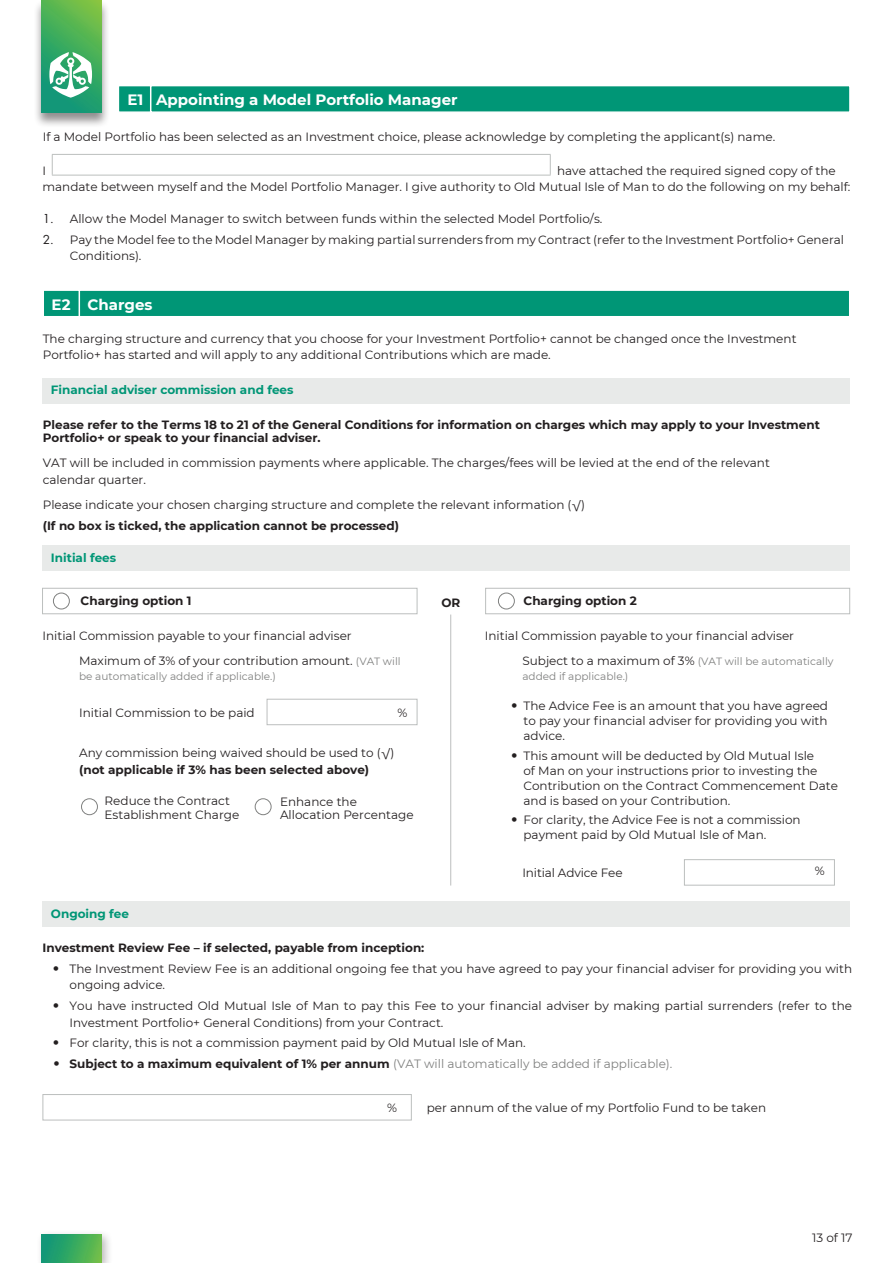
<style>
.page{position:relative;width:893px;height:1263px;background:#fff}
.page>*{position:absolute;margin:0;border:0;box-sizing:border-box;transform-origin:0 0}
.t1{font:700 15px "Montserrat";color:#fff}
.t2{font:12px/16.5px "Montserrat";color:#231f20}
.t3{font:700 12px/13.5px "Montserrat";color:#231f20}
.t4{font:12px "Montserrat";color:#808180}
.t5{font:700 12px "Montserrat";color:#009676}
.t6{font:10.5px/15px "Montserrat";color:#808180}
.s1{font-family:"Futura Std"}
.s2{font-size:10.5px;color:#808180}
.s3{font-size:12px;color:#231f20}
.s4{font-family:"Futura Std";font-weight:700;color:#231f20}
.s5{font-weight:700;color:#231f20}
</style>
<div class="page">
<div style="left:33px;top:0;width:77px;height:128px;background:#231f20;opacity:.5"></div>
<svg style="left:41px;top:0;width:61px;height:113px;background:#42ac5d"></svg>
<svg style="left:49px;top:52px;width:43px;height:46px"></svg>
<div style="left:36px;top:1230px;width:77px;height:33px;background:#231f20;opacity:.3"></div>
<div style="left:41px;top:1235px;width:61px;height:28px;background:linear-gradient(to right,#07947a,#69be49)"></div>
<svg style="left:119px;top:86px;width:731px;height:26px;background:#09997b"></svg>
<div style="left:43px;top:378px;width:807px;height:25px;background:#e8eae9"></div>
<div style="left:44px;top:290px;width:805px;height:26px;background:#009676"></div>
<hr style="left:52px;top:154px;width:499px;height:1px;background:#bcbfbe">
<hr style="left:52px;top:175px;width:499px;height:1px;background:#bcbfbe">
<svg style="left:52px;top:155px;width:1px;height:20px"></svg>
<svg style="left:550px;top:155px;width:1px;height:20px"></svg>
<div style="left:43px;top:546px;width:807px;height:25px;background:#e8eae9"></div>
<div style="left:43px;top:901px;width:807px;height:26px;background:#e8eae9"></div>
<div style="left:42px;top:588px;width:375px;height:26px;border:1px solid #bcbfbe"></div>
<div style="left:485px;top:588px;width:365px;height:26px;border:1px solid #bcbfbe"></div>
<div style="left:53px;top:593px;width:17px;height:16px;border:1px solid #808180;border-radius:50%"></div>
<div style="left:81px;top:798px;width:17px;height:17px;border:1px solid #808180;border-radius:50%"></div>
<div style="left:255px;top:798px;width:16px;height:17px;border:1px solid #808180;border-radius:50%"></div>
<div style="left:498px;top:593px;width:17px;height:16px;border:1px solid #808180;border-radius:50%"></div>
<div style="left:267px;top:699px;width:150px;height:26px;border:1px solid #bcbfbe"></div>
<div style="left:684px;top:859px;width:151px;height:26px;border:1px solid #bcbfbe"></div>
<div style="left:43px;top:1094px;width:369px;height:26px;border:1px solid #bcbfbe"></div>
<hr style="left:450px;top:614px;width:1px;height:271px;background:#bcbfbe">
<p class="t1" style="left:127px;top:89px;width:332px">E1 Appointing a Model Portfolio Manager</p>
<p class="t2" style="left:43px;top:128px;width:734px">If a Model Portfolio has been selected as an Investment choice, please acknowledge by completing the applicant(s) name.</p>
<p class="t2" style="left:43px;top:162px;width:5px">I</p>
<p class="t2" style="left:43px;top:162px;width:809px;text-indent:515px">have attached the required signed copy of the mandate between myself and the Model Portfolio Manager. I give authority to Old Mutual Isle of Man to do the following on my behalf:</p>
<p class="t2" style="left:43px;top:210px;width:561px"><span class="s1">1.</span> Allow the Model Manager to switch between funds within the selected Model Portfolio/s.</p>
<p class="t2" style="left:70px;top:231px;width:776px;text-indent:-27px"><span class="s1">2.</span> Pay the Model fee to the Model Manager by making partial surrenders from my Contract (refer to the Investment Portfolio+ General<br>Conditions).</p>
<p class="t1" style="left:52px;top:293px;width:102px">E2 Charges</p>
<p class="t2" style="left:43px;top:330px;width:755px">The charging structure and currency that you choose for your Investment Portfolio+ cannot be changed once the Investment<br>Portfolio+ has started and will apply to any additional Contributions which are made.</p>
<p class="t5" style="left:51px;top:381px;width:244px">Financial adviser commission and fees</p>
<p class="t3" style="left:43px;top:417px;width:779px">Please refer to the Terms 18 to 21 of the General Conditions for information on charges which may apply to your Investment<br>Portfolio+ or speak to your financial adviser.</p>
<p class="t2" style="left:43px;top:454px;width:729px">VAT will be included in commission payments where applicable. The charges/fees will be levied at the end of the relevant calendar quarter.</p>
<p class="t2" style="left:43px;top:496px;width:544px">Please indicate your chosen charging structure and complete the relevant information (√)</p>
<p class="t3" style="left:43px;top:518px;width:358px">(If no box is ticked, the application cannot be processed)</p>
<p class="t5" style="left:51px;top:549px;width:67px">Initial fees</p>
<p class="t3" style="left:81px;top:593px;width:112px">Charging option 1</p>
<p class="t3" style="left:524px;top:593px;width:115px">Charging option 2</p>
<p class="t3" style="left:441px;top:595px;width:20px">OR</p>
<p class="t2" style="left:43px;top:627px;width:311px">Initial Commission payable to your financial adviser</p>
<p class="t2" style="left:79px;top:652px;width:323px">Maximum of 3% of your contribution amount. <span class="s2">(VAT will</span></p>
<p class="t6" style="left:79px;top:668px;width:198px">be automatically added if applicable.)</p>
<p class="t2" style="left:79px;top:704px;width:177px">Initial Commission to be paid</p>
<p class="t2" style="left:397px;top:704px;width:11px">%</p>
<p class="t2" style="left:79px;top:743px;width:317px">Any commission being waived should be used to (√)</p>
<p class="t3" style="left:79px;top:763px;width:292px">(not applicable if 3% has been selected above)</p>
<p class="t2" style="left:105px;top:792px;width:136px;line-height:14.7px">Reduce the Contract<br>Establishment Charge</p>
<p class="t2" style="left:280px;top:794px;width:135px;line-height:13.5px">Enhance the<br>Allocation Percentage</p>
<p class="t5" style="left:51px;top:905px;width:80px">Ongoing fee</p>
<p class="t2" style="left:485px;top:627px;width:311px">Initial Commission payable to your financial adviser</p>
<p class="t6" style="left:522px;top:653px;width:313px"><span class="s3">Subject to a maximum of 3%</span> (VAT will be automatically added if applicable.)</p>
<p class="t2" style="left:523px;top:698px;width:306px;line-height:15px;text-align:justify;text-indent:-13px"><span class="s1">•</span> The Advice Fee is an amount that you have agreed to pay your financial adviser for providing you with advice.</p>
<p class="t2" style="left:523px;top:747px;width:316px;line-height:15px;text-indent:-13px"><span class="s1">•</span> This amount will be deducted by Old Mutual Isle<br>of Man on your instructions prior to investing the Contribution on the Contract Commencement Date and is based on your Contribution.</p>
<p class="t2" style="left:523px;top:812px;width:279px;line-height:15px;text-indent:-13px"><span class="s1">•</span> For clarity, the Advice Fee is not a commission payment paid by Old Mutual Isle of Man.</p>
<p class="t2" style="left:522px;top:864px;width:102px">Initial Advice Fee</p>
<p class="t2" style="left:815px;top:862px;width:11px">%</p>
<p class="t3" style="left:43px;top:940px;width:383px">Investment Review Fee – if selected, payable from inception:</p>
<p class="t2" style="left:70px;top:960px;width:784px;text-indent:-17px"><span class="s1">•</span> The Investment Review Fee is an additional ongoing fee that you have agreed to pay your financial adviser for providing you with ongoing advice.</p>
<p class="t2" style="left:70px;top:997px;width:784px;text-indent:-17px"><span class="s1">•</span> You have instructed Old Mutual Isle of Man to pay this Fee to your financial adviser by making partial surrenders (refer to the<br>Investment Portfolio+ General Conditions) from your Contract.</p>
<p class="t2" style="left:53px;top:1034px;width:475px"><span class="s1">•</span> For clarity, this is not a commission payment paid by Old Mutual Isle of Man.</p>
<p class="t4" style="left:53px;top:1055px;width:621px"><span class="s4">•</span> <span class="s5">Subject to a maximum equivalent of 1% per annum</span> (VAT will automatically be added if applicable).</p>
<p class="t2" style="left:387px;top:1099px;width:11px">%</p>
<p class="t2" style="left:427px;top:1099px;width:341px">per annum of the value of my Portfolio Fund to be taken</p>
<p class="t2" style="left:812px;top:1229px;width:42px">13 of 17</p>
</div>
